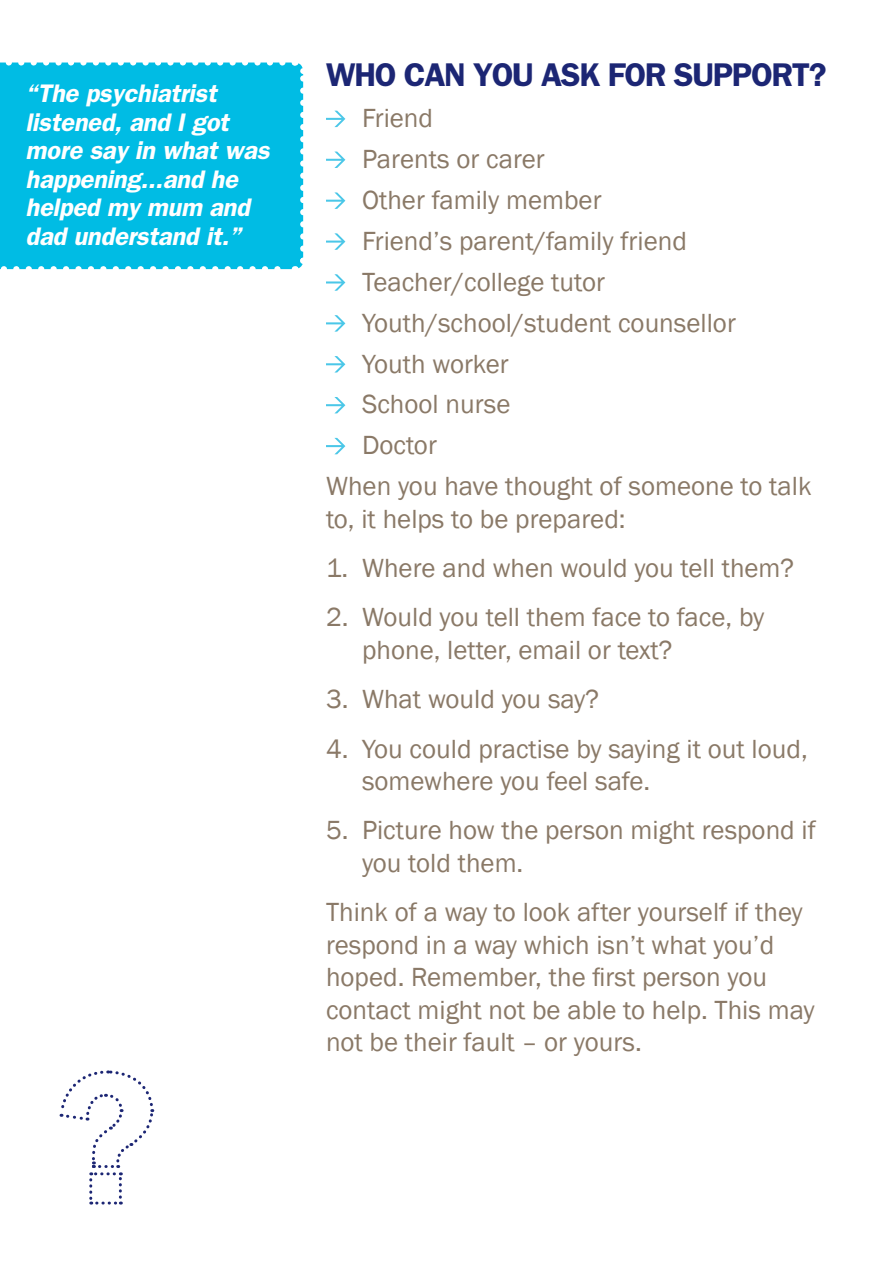
<style>
.page{position:relative;width:893px;height:1262px;background:#fff}
.page>*{position:absolute;margin:0;border:0;box-sizing:border-box;transform-origin:0 0}
.t1{font:600 33px "Franklin Gothic";letter-spacing:-.04em;color:#1c2674}
.t2{font:27px/32.4px "Franklin Gothic";color:#8a7967}
.t3{font:italic 600 25.5px/28.5px "Franklin Gothic";letter-spacing:-.01em;color:#fff}
</style>
<div class="page">
<svg style="left:326px;top:111px;width:19px;height:16px"></svg>
<svg style="left:326px;top:152px;width:19px;height:16px"></svg>
<svg style="left:326px;top:192px;width:19px;height:17px"></svg>
<svg style="left:326px;top:233px;width:19px;height:17px"></svg>
<svg style="left:326px;top:274px;width:19px;height:17px"></svg>
<svg style="left:326px;top:315px;width:19px;height:17px"></svg>
<svg style="left:326px;top:356px;width:19px;height:17px"></svg>
<svg style="left:326px;top:397px;width:19px;height:16px"></svg>
<svg style="left:326px;top:438px;width:19px;height:16px"></svg>
<svg style="left:59px;top:1070px;width:96px;height:135px"></svg>
<div style="left:0;top:63px;width:303px;height:192px;background:#00bce4"></div>
<svg style="left:0;top:255px;width:304px;height:15px"></svg>
<svg style="left:289px;top:62px;width:15px;height:187px"></svg>
<svg style="left:0;top:62px;width:283px;height:12px"></svg>
<p class="t3" style="left:26px;top:78px;width:245px">“The psychiatrist listened, and I got more say in what was happening...and he helped my mum and dad understand it.”</p>
<p class="t1" style="left:326px;top:55px;width:502px">WHO CAN YOU ASK FOR SUPPORT?</p>
<p class="t2" style="left:362px;top:102px;width:73px">Friend</p>
<p class="t2" style="left:362px;top:143px;width:184px">Parents or carer</p>
<p class="t2" style="left:362px;top:184px;width:241px">Other family member</p>
<p class="t2" style="left:362px;top:225px;width:326px">Friend’s parent/family friend</p>
<p class="t2" style="left:362px;top:266px;width:244px">Teacher/college tutor</p>
<p class="t2" style="left:362px;top:307px;width:375px">Youth/school/student counsellor</p>
<p class="t2" style="left:362px;top:348px;width:148px">Youth worker</p>
<p class="t2" style="left:362px;top:389px;width:150px">School nurse</p>
<p class="t2" style="left:362px;top:430px;width:76px">Doctor</p>
<p class="t2" style="left:326px;top:471px;width:487px">When you have thought of someone to talk</p>
<p class="t2" style="left:326px;top:503px;width:301px">to, it helps to be prepared:</p>
<p class="t2" style="left:326px;top:552px;width:470px">1. Where and when would you tell them?</p>
<p class="t2" style="left:362px;top:602px;width:404px;text-indent:-36px">2. Would you tell them face to face, by phone, letter, email or text?</p>
<p class="t2" style="left:326px;top:684px;width:275px">3. What would you say?</p>
<p class="t2" style="left:362px;top:733px;width:447px;text-indent:-36px">4. You could practise by saying it out loud, somewhere you feel safe.</p>
<p class="t2" style="left:362px;top:815px;width:455px;text-indent:-36px">5. Picture how the person might respond if you told them.</p>
<p class="t2" style="left:326px;top:897px;width:490px">Think of a way to look after yourself if they respond in a way which isn’t what you’d hoped. Remember, the first person you contact might not be able to help. This may not be their fault – or yours.</p>
</div>
